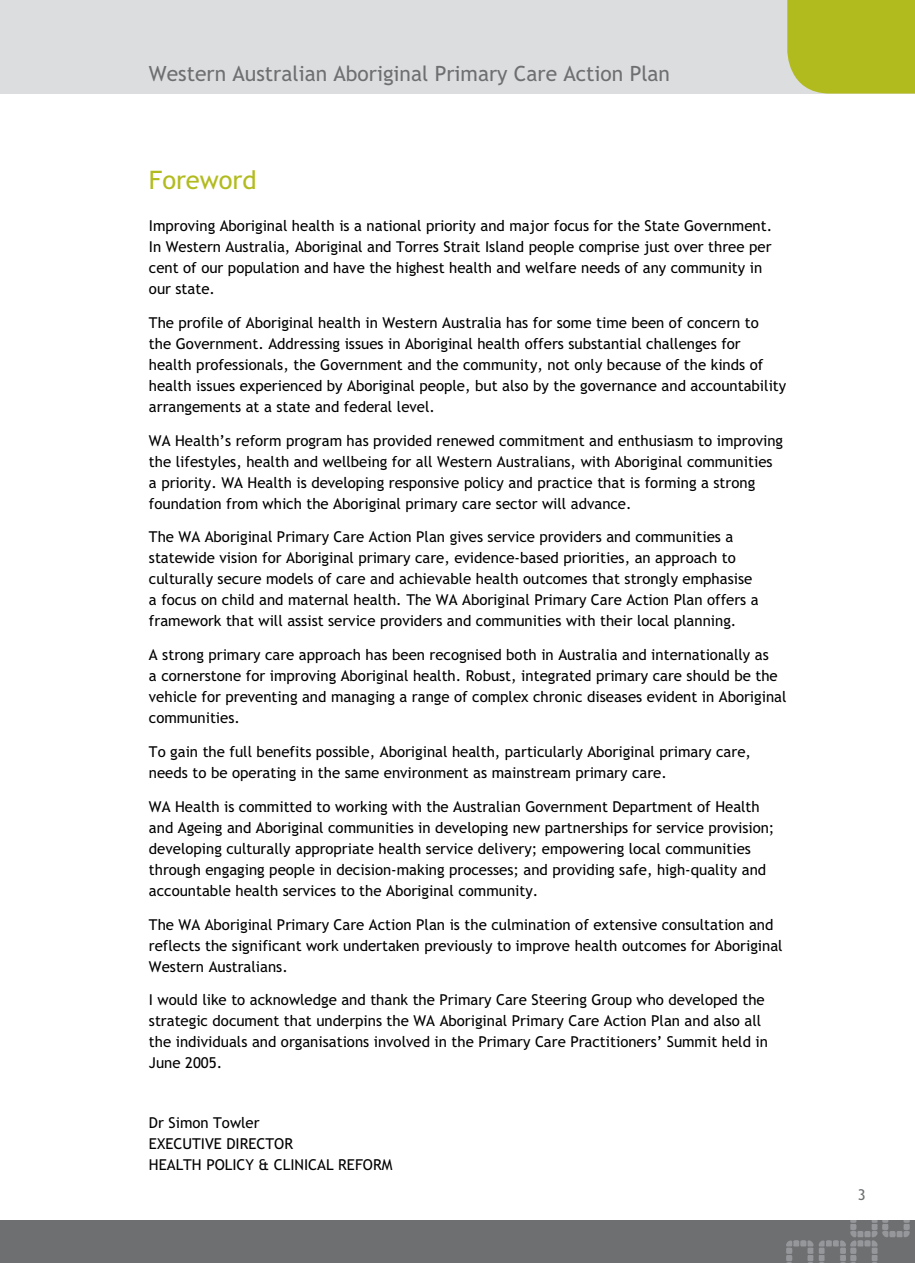
<style>
.page{position:relative;width:915px;height:1263px;background:#fff}
.page>*{position:absolute;margin:0;border:0;box-sizing:border-box;transform-origin:0 0}
.t1{font:25.5px "Trebuchet MSPS";color:#b2bb1e}
.t2{font:21px "Trebuchet MSPS";color:#6d6f71}
.t3{font:15px/21px "Trebuchet MSPS";color:#000}
.t4{font:15px "Trebuchet MSPS";color:#6d6f71}
</style>
<div class="page">
<div style="left:0;top:0;width:914px;height:94px;background:#dcddde"></div>
<div style="left:0;top:1220px;width:914px;height:43px;background:#6d6f71"></div>
<img style="left:786px;top:1220px;width:124px;height:43px">
<div style="left:787px;top:0;width:127px;height:94px;background:#b2bb1e"></div>
<h2 class="t2" style="left:149px;top:62px;width:522px">Western Australian Aboriginal Primary Care Action Plan</h2>
<h1 class="t1" style="left:149px;top:165px;width:109px">Foreword</h1>
<p class="t3" style="left:149px;top:215px;width:624px">Improving Aboriginal health is a national priority and major focus for the State Government.<br>In Western Australia, Aboriginal and Torres Strait Island people comprise just over three per cent of our population and have the highest health and welfare needs of any community in our state.</p>
<p class="t3" style="left:149px;top:312px;width:638px">The profile of Aboriginal health in Western Australia has for some time been of concern to<br>the Government. Addressing issues in Aboriginal health offers substantial challenges for health professionals, the Government and the community, not only because of the kinds of health issues experienced by Aboriginal people, but also by the governance and accountability arrangements at a state and federal level.</p>
<p class="t3" style="left:149px;top:430px;width:635px">WA Health’s reform program has provided renewed commitment and enthusiasm to improving the lifestyles, health and wellbeing for all Western Australians, with Aboriginal communities a priority. WA Health is developing responsive policy and practice that is forming a strong foundation from which the Aboriginal primary care sector will advance.</p>
<p class="t3" style="left:149px;top:527px;width:611px">The WA Aboriginal Primary Care Action Plan gives service providers and communities a statewide vision for Aboriginal primary care, evidence-based priorities, an approach to culturally secure models of care and achievable health outcomes that strongly emphasise a focus on child and maternal health. The WA Aboriginal Primary Care Action Plan offers a framework that will assist service providers and communities with their local planning.</p>
<p class="t3" style="left:149px;top:644px;width:639px">A strong primary care approach has been recognised both in Australia and internationally as<br>a cornerstone for improving Aboriginal health. Robust, integrated primary care should be the vehicle for preventing and managing a range of complex chronic diseases evident in Aboriginal communities.</p>
<p class="t3" style="left:149px;top:741px;width:603px">To gain the full benefits possible, Aboriginal health, particularly Aboriginal primary care, needs to be operating in the same environment as mainstream primary care.</p>
<p class="t3" style="left:149px;top:796px;width:626px">WA Health is committed to working with the Australian Government Department of Health and Ageing and Aboriginal communities in developing new partnerships for service provision; developing culturally appropriate health service delivery; empowering local communities through engaging people in decision-making processes; and providing safe, high-quality and accountable health services to the Aboriginal community.</p>
<p class="t3" style="left:149px;top:914px;width:635px">The WA Aboriginal Primary Care Action Plan is the culmination of extensive consultation and reflects the significant work undertaken previously to improve health outcomes for Aboriginal<br>Western Australians.</p>
<p class="t3" style="left:149px;top:989px;width:620px">I would like to acknowledge and thank the Primary Care Steering Group who developed the strategic document that underpins the WA Aboriginal Primary Care Action Plan and also all the individuals and organisations involved in the Primary Care Practitioners’ Summit held in June 2005.</p>
<p class="t3" style="left:149px;top:1112px;width:245px">Dr Simon Towler<br>EXECUTIVE DIRECTOR<br>HEALTH POLICY &amp; CLINICAL REFORM</p>
<p class="t4" style="left:857px;top:1186px;width:9px">3</p>
</div>
